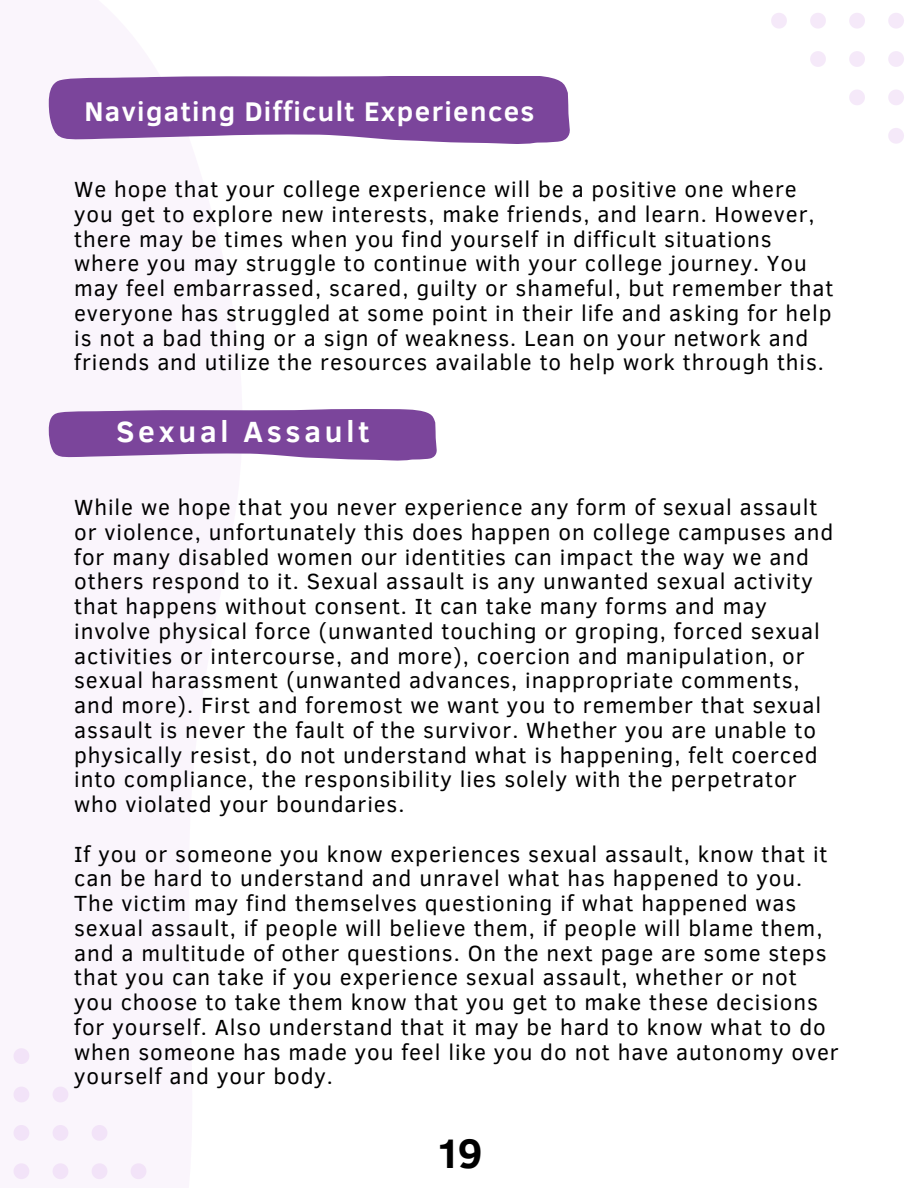
<style>
.page{position:relative;width:918px;height:1188px;background:#fff}
.page>*{position:absolute;margin:0;border:0;box-sizing:border-box;transform-origin:0 0}
.t1{font:700 42.3px "Clear Sans";color:#000}
.t2{font:700 30px "Clear Sans";letter-spacing:.125em;color:#fff}
.t3{font:700 27.75px "Clear Sans";letter-spacing:.05em;color:#fff}
.t4{font:22.5px/24.8px "Clear Sans";letter-spacing:.04em;color:#000}
</style>
<div class="page">
<svg style="left:888px;top:128px;width:16px;height:16px"></svg>
<svg style="left:888px;top:90px;width:16px;height:15px"></svg>
<svg style="left:849px;top:90px;width:16px;height:15px"></svg>
<svg style="left:888px;top:51px;width:16px;height:16px"></svg>
<svg style="left:849px;top:51px;width:16px;height:16px"></svg>
<svg style="left:810px;top:51px;width:16px;height:16px"></svg>
<svg style="left:888px;top:13px;width:16px;height:16px"></svg>
<svg style="left:849px;top:13px;width:16px;height:16px"></svg>
<svg style="left:810px;top:13px;width:16px;height:16px"></svg>
<svg style="left:771px;top:13px;width:16px;height:16px"></svg>
<svg style="left:14px;top:1048px;width:15px;height:16px"></svg>
<svg style="left:14px;top:1087px;width:15px;height:15px"></svg>
<svg style="left:53px;top:1087px;width:15px;height:15px"></svg>
<svg style="left:14px;top:1125px;width:15px;height:16px"></svg>
<svg style="left:53px;top:1125px;width:15px;height:16px"></svg>
<svg style="left:92px;top:1125px;width:15px;height:16px"></svg>
<svg style="left:14px;top:1163px;width:15px;height:16px"></svg>
<svg style="left:53px;top:1163px;width:15px;height:16px"></svg>
<svg style="left:92px;top:1163px;width:15px;height:16px"></svg>
<svg style="left:131px;top:1163px;width:15px;height:16px"></svg>
<svg style="left:49px;top:76px;width:521px;height:67px;background:#8654a3"></svg>
<svg style="left:49px;top:409px;width:388px;height:52px;background:#8a5aa6"></svg>
<p class="t3" style="left:84px;top:92px;width:452px">Navigating Difficult Experiences</p>
<p class="t4" style="left:74px;top:176px;width:761px">We hope that your college experience will be a positive one where you get to explore new interests, make friends, and learn. However, there may be times when you find yourself in difficult situations where you may struggle to continue with your college journey. You may feel embarrassed, scared, guilty or shameful, but remember that everyone has struggled at some point in their life and asking for help is not a bad thing or a sign of weakness. Lean on your network and friends and utilize the resources available to help work through this.</p>
<p class="t2" style="left:116px;top:410px;width:254px">Sexual Assault</p>
<h1 class="t4" style="left:74px;top:494px;width:761px">While we hope that you never experience any form of sexual assault or violence, unfortunately this does happen on college campuses and for many disabled women our identities can impact the way we and others respond to it. Sexual assault is any unwanted sexual activity that happens without consent. It can take many forms and may involve physical force (unwanted touching or groping, forced sexual activities or intercourse, and more), coercion and manipulation, or sexual harassment (unwanted advances, inappropriate comments, and more). First and foremost we want you to remember that sexual assault is never the fault of the survivor. Whether you are unable to physically resist, do not understand what is happening, felt coerced into compliance, the responsibility lies solely with the perpetrator who violated your boundaries.</h1>
<p class="t4" style="left:74px;top:840px;width:766px">If you or someone you know experiences sexual assault, know that it can be hard to understand and unravel what has happened to you.<br>The victim may find themselves questioning if what happened was sexual assault, if people will believe them, if people will blame them, and a multitude of other questions. On the next page are some steps that you can take if you experience sexual assault, whether or not you choose to take them know that you get to make these decisions for yourself. Also understand that it may be hard to know what to do when someone has made you feel like you do not have autonomy over yourself and your body.</p>
<p class="t1" style="left:435px;top:1123px;width:49px">19</p>
</div>
